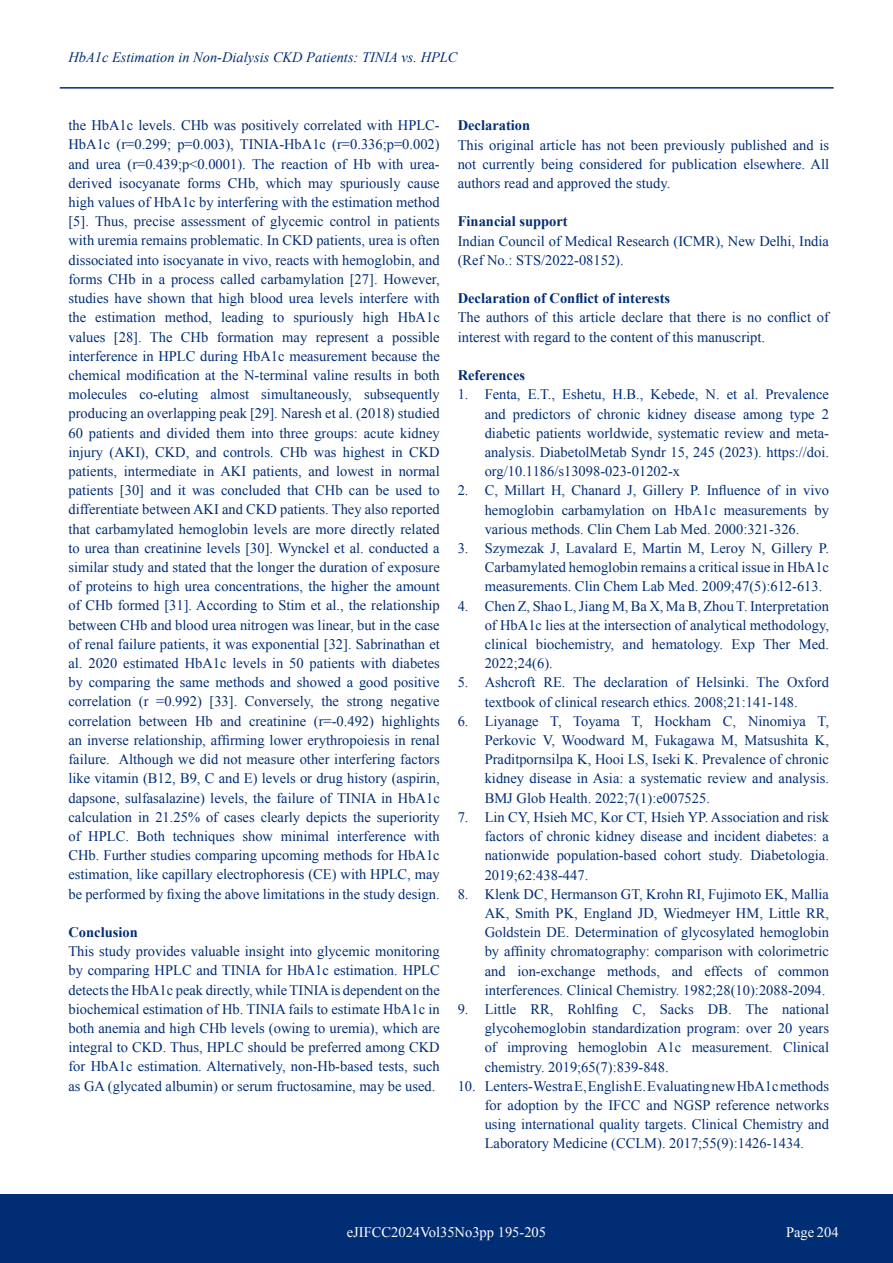
<style>
.page{position:relative;width:893px;height:1263px;background:#fff}
.page>*{position:absolute;margin:0;border:0;box-sizing:border-box;transform-origin:0 0}
.t1{font:14.55px/19.2px "Times New Roman";color:#012d74;text-align:justify}
.t2{font:700 14.55px "Times New Roman";color:#012d74}
.t3{font:14.55px "Times New Roman";color:#fff}
.t4{font:italic 14.4px "Times New Roman";color:#012d74}
</style>
<div class="page">
<div style="left:0;top:1195px;width:893px;height:68px;background:#012d74"></div>
<hr style="left:60px;top:87px;width:774px;height:2px;background:#012d74">
<p class="t4" style="left:68px;top:47px;width:391px">HbA1c Estimation in Non-Dialysis CKD Patients: TINIA vs. HPLC</p>
<p class="t1" style="left:68px;top:116px;width:373px">the HbA1c levels. CHb was positively correlated with HPLC-HbA1c (r=0.299; p=0.003), TINIA-HbA1c (r=0.336;p=0.002) and urea (r=0.439;p&lt;0.0001). The reaction of Hb with urea&shy;derived isocyanate forms CHb, which may spuriously cause high values of HbA1c by interfering with the estimation method [5]. Thus, precise assessment of glycemic control in patients with uremia remains problematic. In CKD patients, urea is often dissociated into isocyanate in vivo, reacts with hemoglobin, and forms CHb in a process called carbamylation [27]. However, studies have shown that high blood urea levels interfere with the estimation method, leading to spuriously high HbA1c values [28]. The CHb formation may represent a possible interference in HPLC during HbA1c measurement because the chemical modification at the N-terminal valine results in both molecules co-eluting almost simultaneously, subsequently producing an overlapping peak [29]. Naresh et al. (2018) studied 60 patients and divided them into three groups: acute kidney injury (AKI), CKD, and controls. CHb was highest in CKD patients, intermediate in AKI patients, and lowest in normal patients [30] and it was concluded that CHb can be used to differentiate between AKI and CKD patients. They also reported that carbamylated hemoglobin levels are more directly related to urea than creatinine levels [30]. Wynckel et al. conducted a similar study and stated that the longer the duration of exposure of proteins to high urea concentrations, the higher the amount of CHb formed [31]. According to Stim et al., the relationship between CHb and blood urea nitrogen was linear, but in the case of renal failure patients, it was exponential [32]. Sabrinathan et al. 2020 estimated HbA1c levels in 50 patients with diabetes by comparing the same methods and showed a good positive correlation (r =0.992) [33]. Conversely, the strong negative correlation between Hb and creatinine (r=-0.492) highlights an inverse relationship, affirming lower erythropoiesis in renal failure. Although we did not measure other interfering factors like vitamin (B12, B9, C and E) levels or drug history (aspirin, dapsone, sulfasalazine) levels, the failure of TINIA in HbA1c calculation in 21.25% of cases clearly depicts the superiority of HPLC. Both techniques show minimal interference with CHb. Further studies comparing upcoming methods for HbA1c estimation, like capillary electrophoresis (CE) with HPLC, may be performed by fixing the above limitations in the study design.</p>
<p class="t2" style="left:68px;top:922px;width:71px">Conclusion</p>
<p class="t1" style="left:68px;top:941px;width:373px">This study provides valuable insight into glycemic monitoring by comparing HPLC and TINIA for HbA1c estimation. HPLC detects the HbA1c peak directly, while TINIA is dependent on the biochemical estimation of Hb. TINIA fails to estimate HbA1c in both anemia and high CHb levels (owing to uremia), which are integral to CKD. Thus, HPLC should be preferred among CKD for HbA1c estimation. Alternatively, non-Hb-based tests, such as GA (glycated albumin) or serum fructosamine, may be used.</p>
<p class="t2" style="left:458px;top:115px;width:74px">Declaration</p>
<p class="t1" style="left:458px;top:135px;width:373px">This original article has not been previously published and is not currently being considered for publication elsewhere. All authors read and approved the study.</p>
<p class="t2" style="left:458px;top:211px;width:112px">Financial support</p>
<p class="t1" style="left:458px;top:231px;width:373px">Indian Council of Medical Research (ICMR), New Delhi, India (Ref No.: STS/2022-08152).</p>
<p class="t2" style="left:458px;top:288px;width:214px">Declaration of Conflict of interests</p>
<p class="t1" style="left:458px;top:308px;width:373px">The authors of this article declare that there is no conflict of interest with regard to the content of this manuscript.</p>
<p class="t2" style="left:458px;top:365px;width:69px">References</p>
<p class="t1" style="left:485px;top:385px;width:346px;text-indent:-27px">1. Fenta, E.T., Eshetu, H.B., Kebede, N. et al. Prevalence and predictors of chronic kidney disease among type 2 diabetic patients worldwide, systematic review and meta&shy;analysis. DiabetolMetab Syndr 15, 245 (2023). https://doi. org/10.1186/s13098-023-01202-x</p>
<p class="t1" style="left:485px;top:481px;width:346px;text-indent:-27px">2. C, Millart H, Chanard J, Gillery P. Influence of in vivo hemoglobin carbamylation on HbA1c measurements by various methods. Clin Chem Lab Med. 2000:321-326.</p>
<p class="t1" style="left:485px;top:538px;width:346px;text-indent:-27px">3. Szymezak J, Lavalard E, Martin M, Leroy N, Gillery P.<br>Carbamylated hemoglobin remains a critical issue in HbA1c measurements. Clin Chem Lab Med. 2009;47(5):612-613.</p>
<p class="t1" style="left:485px;top:596px;width:346px;text-indent:-27px">4. Chen Z, Shao L, Jiang M, Ba X, Ma B, Zhou T. Interpretation of HbA1c lies at the intersection of analytical methodology, clinical biochemistry, and hematology. Exp Ther Med.<br>2022;24(6).</p>
<p class="t1" style="left:458px;top:673px;width:373px;text-align:center">5. Ashcroft RE. The declaration of Helsinki. The Oxford textbook of clinical research ethics. 2008;21:141-148.</p>
<p class="t1" style="left:485px;top:711px;width:346px;text-indent:-27px">6. Liyanage T, Toyama T, Hockham C, Ninomiya T, Perkovic V, Woodward M, Fukagawa M, Matsushita K, Praditpornsilpa K, Hooi LS, Iseki K. Prevalence of chronic kidney disease in Asia: a systematic review and analysis.<br>BMJ Glob Health. 2022;7(1):e007525.</p>
<p class="t1" style="left:485px;top:807px;width:346px;text-indent:-27px">7. Lin CY, Hsieh MC, Kor CT, Hsieh YP. Association and risk factors of chronic kidney disease and incident diabetes: a nationwide population-based cohort study. Diabetologia.<br>2019;62:438-447.</p>
<p class="t1" style="left:485px;top:884px;width:346px;text-indent:-27px">8. Klenk DC, Hermanson GT, Krohn RI, Fujimoto EK, Mallia AK, Smith PK, England JD, Wiedmeyer HM, Little RR, Goldstein DE. Determination of glycosylated hemoglobin by affinity chromatography: comparison with colorimetric and ion-exchange methods, and effects of common interferences. Clinical Chemistry. 1982;28(10):2088-2094.</p>
<p class="t1" style="left:485px;top:999px;width:346px;text-indent:-27px">9. Little RR, Rohlfing C, Sacks DB. The national glycohemoglobin standardization program: over 20 years of improving hemoglobin A1c measurement. Clinical chemistry. 2019;65(7):839-848.</p>
<p class="t1" style="left:485px;top:1076px;width:346px;text-indent:-27px">10. Lenters-Westra E, English E. Evaluating new HbA1c methods for adoption by the IFCC and NGSP reference networks using international quality targets. Clinical Chemistry and Laboratory Medicine (CCLM). 2017;55(9):1426-1434.</p>
<p class="t3" style="left:347px;top:1223px;width:201px">eJIFCC2024Vol35No3pp 195-205</p>
<p class="t3" style="left:786px;top:1223px;width:54px">Page 204</p>
</div>
